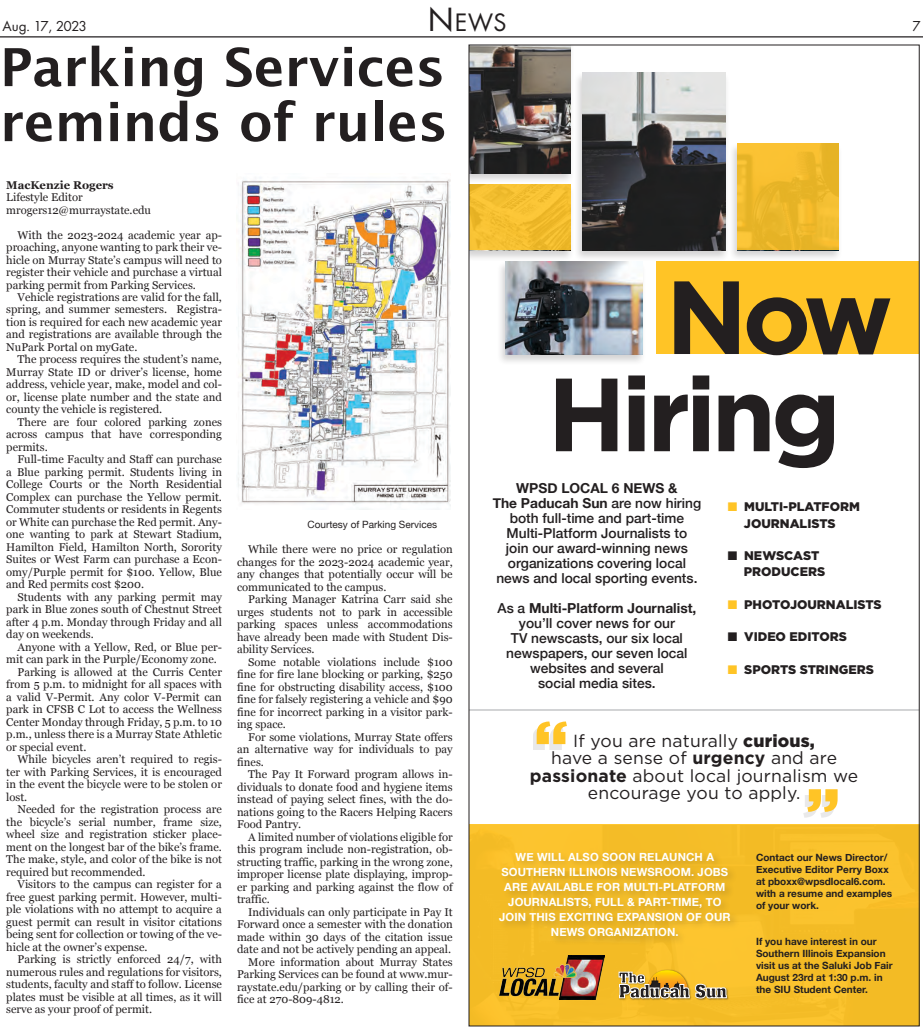
<style>
.page{position:relative;width:923px;height:1035px;background:#fff}
.page>*{position:absolute;margin:0;border:0;box-sizing:border-box;transform-origin:0 0}
.t1{font:700 103.75px/97.2px "Gotham";letter-spacing:-.05em;color:#231f20}
.Headline__top{font:700 52.5px "Lucida Grande";color:#231f20}
.t2{font:26.25px "Futura Book DTC";color:#231f20}
.t3{font:17.5px/17.5px "Gotham";letter-spacing:.01em;color:#231f20;text-align:center}
.t4{font:15px "Futura Book DTC";letter-spacing:-.05em;color:#231f20}
.t5{font:500 13.75px/15px "Helvetica Neue";color:#231f20;text-align:center}
.t6{font:900 12.5px/16.2px "Gotham";color:#231f20}
.Body_copy{font:11.25px/12.5px "Georgia";color:#231f20;text-align:justify}
.t7{font:700 11.25px/15px "Helvetica Neue";letter-spacing:.01em;color:#fff;text-align:center}
.t8{font:700 11.25px "Georgia";color:#231f20}
.t9{font:700 10px/12px "Helvetica Neue";color:#231f20}
.Photo_credit{font:10px "Helvetica Neue";color:#231f20}
.s1{font-size:35px}
.s2{color:#ffc426}
.s3{font-weight:700}
.s4{font-weight:900}
</style>
<div class="page">
<hr style="left:0;top:36px;width:922px;height:2px;background:#231f20">
<img style="left:238px;top:179px;width:212px;height:331px">
<div style="left:573px;top:71px;width:157px;height:190px;background:#231f20;opacity:.2"></div>
<img style="left:582px;top:72px;width:144px;height:178px">
<div style="left:469px;top:45px;width:105px;height:139px;background:#231f20;opacity:.2"></div>
<img style="left:471px;top:47px;width:99px;height:126px">
<div style="left:496px;top:260px;width:150px;height:105px;background:#231f20;opacity:.2"></div>
<img style="left:505px;top:261px;width:137px;height:93px">
<div style="left:469px;top:825px;width:450px;height:201px;background:#f4bd27"></div>
<div style="left:497px;top:851px;width:243px;height:96px;background:#231f20;opacity:.2"></div>
<img style="left:619px;top:969px;width:110px;height:31px">
<svg style="left:618px;top:970px;width:71px;height:28px"></svg>
<svg style="left:695px;top:984px;width:31px;height:14px"></svg>
<img style="left:499px;top:955px;width:105px;height:45px">
<div style="left:533px;top:727px;width:30px;height:23px;background:#231f20;opacity:.1"></div>
<svg style="left:536px;top:721px;width:31px;height:23px"></svg>
<div style="left:803px;top:795px;width:31px;height:23px;background:#231f20;opacity:.1"></div>
<svg style="left:807px;top:789px;width:30px;height:23px"></svg>
<div style="left:656px;top:261px;width:263px;height:93px;background:#ffc426"></div>
<div style="left:469px;top:183px;width:105px;height:79px;background:#231f20;opacity:.2"></div>
<div style="left:469px;top:184px;width:101px;height:66px;background:#f5c031"></div>
<hr style="left:469px;top:710px;width:450px;height:1px;background:#a7a9ac">
<div style="left:728px;top:142px;width:114px;height:120px;background:#231f20;opacity:.2"></div>
<div style="left:737px;top:144px;width:101px;height:106px;background:linear-gradient(to right,#f1bb2e,#edb82b)"></div>
<p class="t4" style="left:2px;top:18px;width:86px">Aug. 17, 2023</p>
<p class="t2" style="left:427px;top:7px;width:81px"><span class="s1">N</span>EWS</p>
<p class="Headline__top" style="left:0;top:25px;width:446px">Parking Services</p>
<p class="Headline__top" style="left:0;top:80px;width:449px">reminds of rules</p>
<p class="t8" style="left:6px;top:176px;width:109px">MacKenzie Rogers</p>
<p class="Body_copy" style="left:6px;top:190px;width:78px">Lifestyle Editor</p>
<p class="Body_copy" style="left:6px;top:203px;width:146px">mrogers12@murraystate.edu</p>
<p class="Body_copy" style="left:6px;top:228px;width:217px;text-indent:11px">With the 2023-2024 academic year ap&shy;proaching, anyone wanting to park their ve&shy;hicle on Murray State’s campus will need to register their vehicle and purchase a virtual parking permit from Parking Services.</p>
<p class="Body_copy" style="left:6px;top:290px;width:217px;text-indent:11px">Vehicle registrations are valid for the fall, spring, and summer semesters. Registra&shy;tion is required for each new academic year and registrations are available through the NuPark Portal on myGate.</p>
<p class="Body_copy" style="left:6px;top:353px;width:217px;text-indent:11px">The process requires the student’s name, Murray State ID or driver’s license, home address, vehicle year, make, model and col&shy;or, license plate number and the state and county the vehicle is registered.</p>
<p class="Body_copy" style="left:6px;top:415px;width:217px;text-indent:11px">There are four colored parking zones across campus that have corresponding permits.</p>
<p class="Body_copy" style="left:6px;top:453px;width:217px;text-indent:11px">Full-time Faculty and Staff can purchase a Blue parking permit. Students living in College Courts or the North Residential Complex can purchase the Yellow permit.<br>Commuter students or residents in Regents or White can purchase the Red permit. Any&shy;one wanting to park at Stewart Stadium, Hamilton Field, Hamilton North, Sorority Suites or West Farm can purchase a Econ&shy;omy/Purple permit for $100. Yellow, Blue and Red permits cost $200.</p>
<p class="Body_copy" style="left:6px;top:590px;width:217px;text-indent:11px">Students with any parking permit may park in Blue zones south of Chestnut Street after 4 p.m. Monday through Friday and all day on weekends.</p>
<p class="Body_copy" style="left:6px;top:640px;width:217px;text-indent:11px">Anyone with a Yellow, Red, or Blue per&shy;mit can park in the Purple/Economy zone.</p>
<p class="Body_copy" style="left:6px;top:665px;width:217px;text-indent:11px">Parking is allowed at the Curris Center from 5 p.m. to midnight for all spaces with a valid V-Permit. Any color V-Permit can park in CFSB C Lot to access the Wellness Center Monday through Friday, 5 p.m. to 10 p.m., unless there is a Murray State Athletic or special event.</p>
<p class="Body_copy" style="left:6px;top:753px;width:217px;text-indent:11px">While bicycles aren’t required to regis&shy;ter with Parking Services, it is encouraged in the event the bicycle were to be stolen or lost.</p>
<p class="Body_copy" style="left:6px;top:803px;width:217px;text-indent:11px">Needed for the registration process are the bicycle’s serial number, frame size, wheel size and registration sticker place&shy;ment on the longest bar of the bike’s frame.<br>The make, style, and color of the bike is not required but recommended.</p>
<p class="Body_copy" style="left:6px;top:878px;width:217px;text-indent:11px">Visitors to the campus can register for a free guest parking permit. However, multi&shy;ple violations with no attempt to acquire a guest permit can result in visitor citations being sent for collection or towing of the ve&shy;hicle at the owner’s expense.</p>
<p class="Body_copy" style="left:6px;top:953px;width:217px;text-indent:11px">Parking is strictly enforced 24/7, with numerous rules and regulations for visitors, students, faculty and staff to follow. License plates must be visible at all times, as it will serve as your proof of permit.</p>
<p class="Photo_credit" style="left:307px;top:519px;width:131px">Courtesy of Parking Services</p>
<p class="Body_copy" style="left:237px;top:543px;width:217px;text-indent:11px">While there were no price or regulation changes for the 2023-2024 academic year, any changes that potentially occur will be communicated to the campus.</p>
<p class="Body_copy" style="left:237px;top:593px;width:217px;text-indent:11px">Parking Manager Katrina Carr said she urges students not to park in accessible parking spaces unless accommodations have already been made with Student Dis&shy;ability Services.</p>
<p class="Body_copy" style="left:237px;top:655px;width:217px;text-indent:11px">Some notable violations include $100 fine for fire lane blocking or parking, $250 fine for obstructing disability access, $100 fine for falsely registering a vehicle and $90 fine for incorrect parking in a visitor park&shy;ing space.</p>
<p class="Body_copy" style="left:237px;top:730px;width:217px;text-indent:11px">For some violations, Murray State offers an alternative way for individuals to pay fines.</p>
<p class="Body_copy" style="left:237px;top:768px;width:217px;text-indent:11px">The Pay It Forward program allows in&shy;dividuals to donate food and hygiene items instead of paying select fines, with the do&shy;nations going to the Racers Helping Racers Food Pantry.</p>
<p class="Body_copy" style="left:237px;top:830px;width:217px;text-indent:11px">A limited number of violations eligible for this program include non-registration, ob&shy;structing traffic, parking in the wrong zone, improper license plate displaying, improp&shy;er parking and parking against the flow of traffic.</p>
<p class="Body_copy" style="left:237px;top:905px;width:217px;text-indent:11px">Individuals can only participate in Pay It Forward once a semester with the donation made within 30 days of the citation issue date and not be actively pending an appeal.</p>
<p class="Body_copy" style="left:237px;top:955px;width:217px;text-indent:11px">More information about Murray States Parking Services can be found at www.mur&shy;raystate.edu/parking or by calling their of&shy;fice at 270-809-4812.</p>
<p class="t1" style="left:547px;top:268px;width:347px;text-indent:118px">Now<br>Hiring</p>
<p class="t6" style="left:744px;top:499px;width:117px;text-indent:-16px"><span class="s2">■</span> MULTI-PLATFORM<br>JOURNALISTS</p>
<p class="t6" style="left:743px;top:547px;width:83px;text-indent:-16px">■ NEWSCAST<br>PRODUCERS</p>
<p class="t6" style="left:727px;top:596px;width:155px"><span class="s2">■</span> PHOTOJOURNALISTS</p>
<p class="t6" style="left:727px;top:629px;width:121px">■ VIDEO EDITORS</p>
<p class="t6" style="left:727px;top:661px;width:148px"><span class="s2">■</span> SPORTS STRINGERS</p>
<p class="t5" style="left:492px;top:479px;width:210px"><span class="s3">WPSD LOCAL 6 NEWS &amp;<br>The Paducah Sun</span> are now hiring both full-time and part-time<br>Multi-Platform Journalists to<br>join our award-winning news organizations covering local news and local sporting events.</p>
<p class="t5" style="left:497px;top:599px;width:200px">As a <span class="s3">Multi-Platform Journalist, </span>you’ll cover news for our<br>TV newscasts, our six local newspapers, our seven local websites and several<br>social media sites.</p>
<p class="t3" style="left:530px;top:731px;width:330px">If you are naturally <span class="s4">curious,<br></span>have a sense of <span class="s3">urgency</span> and are <span class="s3">passionate</span> about local journalism we encourage you to apply.</p>
<p class="t7" style="left:499px;top:850px;width:233px">WE WILL ALSO SOON RELAUNCH A<br>SOUTHERN ILLINOIS NEWSROOM. JOBS<br>ARE AVAILABLE FOR MULTI-PLATFORM<br>JOURNALISTS, FULL &amp; PART-TIME, TO<br>JOIN THIS EXCITING EXPANSION OF OUR<br>NEWS ORGANIZATION.</p>
<p class="t9" style="left:756px;top:852px;width:138px">Contact our News Director/<br>Executive Editor Perry Boxx at pboxx@wpsdlocal6.com. with a resume and examples of your work.</p>
<p class="t9" style="left:756px;top:935px;width:138px">If you have interest in our<br>Southern Illinois Expansion visit us at the Saluki Job Fair<br>August 23rd at 1:30 p.m. in the SIU Student Center.</p>
<p class="t4" style="left:912px;top:17px;width:10px">7</p>
</div>
